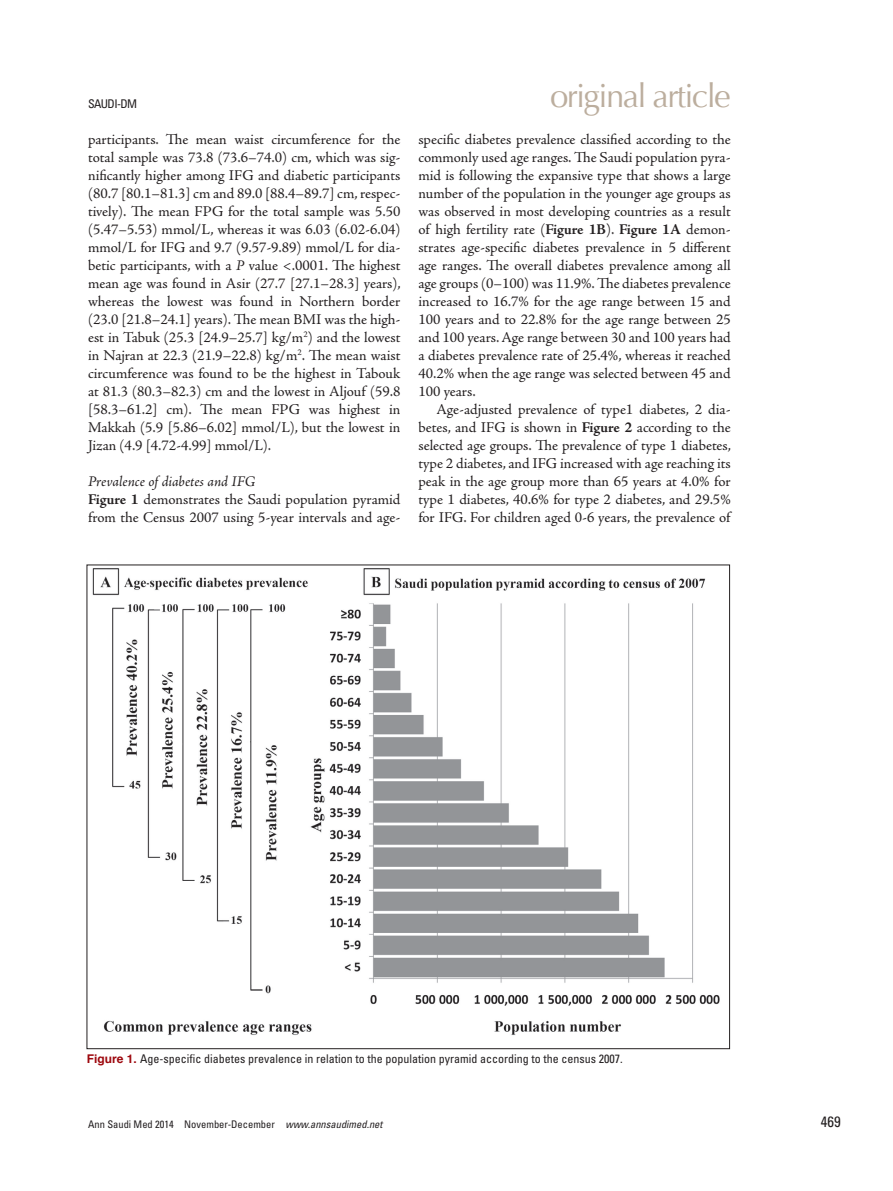
<style>
.page{position:relative;width:893px;height:1191px;background:#fff}
.page>*{position:absolute;margin:0;border:0;box-sizing:border-box;transform-origin:0 0}
.t1{font:33px "Optima";letter-spacing:-.05em;color:#bcae9e}
.t2{font:15px/18px "Adobe Jenson Pro";letter-spacing:-.005em;color:#231f20;text-align:justify}
.t3{font:condensed 15px "Univers LT Std";color:#231f20}
.t4{font:condensed 12px "Univers LT Std";color:#231f20}
.t5{font:condensed 10.5px "Univers LT Std";color:#231f20}
.s1{font-style:italic}
.s2{font-weight:700}
.s3{font-family:"Helvetica";font-weight:700;font-stretch:normal;color:#9d070d}
</style>
<div class="page">
<img style="left:92px;top:568px;width:628px;height:467px">
<p class="t4" style="left:88px;top:96px;width:51px">SAUDI-DM</p>
<p class="t2" style="left:88px;top:131px;width:314px">participants. The mean waist circumference for the total sample was 73.8 (73.6–74.0) cm, which was sig&shy;nificantly higher among IFG and diabetic participants (80.7 [80.1–81.3] cm and 89.0 [88.4–89.7] cm, respec&shy;tively). The mean FPG for the total sample was 5.50 (5.47–5.53) mmol/L, whereas it was 6.03 (6.02-6.04) mmol/L for IFG and 9.7 (9.57-9.89) mmol/L for dia&shy;betic participants, with a <span class="s1">P</span> value &lt;.0001. The highest mean age was found in Asir (27.7 [27.1–28.3] years), whereas the lowest was found in Northern border (23.0 [21.8–24.1] years). The mean BMI was the high&shy;est in Tabuk (25.3 [24.9–25.7] kg/m<sup>2</sup>) and the lowest in Najran at 22.3 (21.9–22.8) kg/m<sup>2</sup>. The mean waist circumference was found to be the highest in Tabouk at 81.3 (80.3–82.3) cm and the lowest in Aljouf (59.8 [58.3–61.2] cm). The mean FPG was highest in Makkah (5.9 [5.86–6.02] mmol/L), but the lowest in Jizan (4.9 [4.72-4.99] mmol/L).</p>
<p class="t2" style="left:88px;top:473px;width:314px;text-align:left"><span class="s1">Prevalence of diabetes and IFG<br></span><span class="s2">Figure 1</span> demonstrates the Saudi population pyramid from the Census 2007 using 5-year intervals and age-</p>
<h1 class="t1" style="left:550px;top:76px;width:182px">original article</h1>
<p class="t2" style="left:418px;top:131px;width:314px">specific diabetes prevalence classified according to the commonly used age ranges. The Saudi population pyra&shy;mid is following the expansive type that shows a large number of the population in the younger age groups as was observed in most developing countries as a result of high fertility rate (<span class="s2">Figure 1B</span>). <span class="s2">Figure 1A</span> demon&shy;strates age-specific diabetes prevalence in 5 different age ranges. The overall diabetes prevalence among all age groups (0–100) was 11.9%. The diabetes prevalence increased to 16.7% for the age range between 15 and 100 years and to 22.8% for the age range between 25 and 100 years. Age range between 30 and 100 years had a diabetes prevalence rate of 25.4%, whereas it reached 40.2% when the age range was selected between 45 and 100 years.</p>
<p class="t2" style="left:418px;top:401px;width:314px;text-indent:18px">Age-adjusted prevalence of type1 diabetes, 2 dia&shy;betes, and IFG is shown in <span class="s2">Figure 2</span> according to the selected age groups. The prevalence of type 1 diabetes, type 2 diabetes, and IFG increased with age reaching its peak in the age group more than 65 years at 4.0% for type 1 diabetes, 40.6% for type 2 diabetes, and 29.5% for IFG. For children aged 0-6 years, the prevalence of</p>
<p class="t4" style="left:87px;top:1050px;width:537px"><span class="s3">Figure 1.</span> Age-specific diabetes prevalence in relation to the population pyramid according to the census 2007.</p>
<p class="t5" style="left:88px;top:1118px;width:296px">Ann Saudi Med 2014 November-December <span class="s1">www.annsaudimed.net</span></p>
<p class="t3" style="left:821px;top:1111px;width:21px">469</p>
</div>
